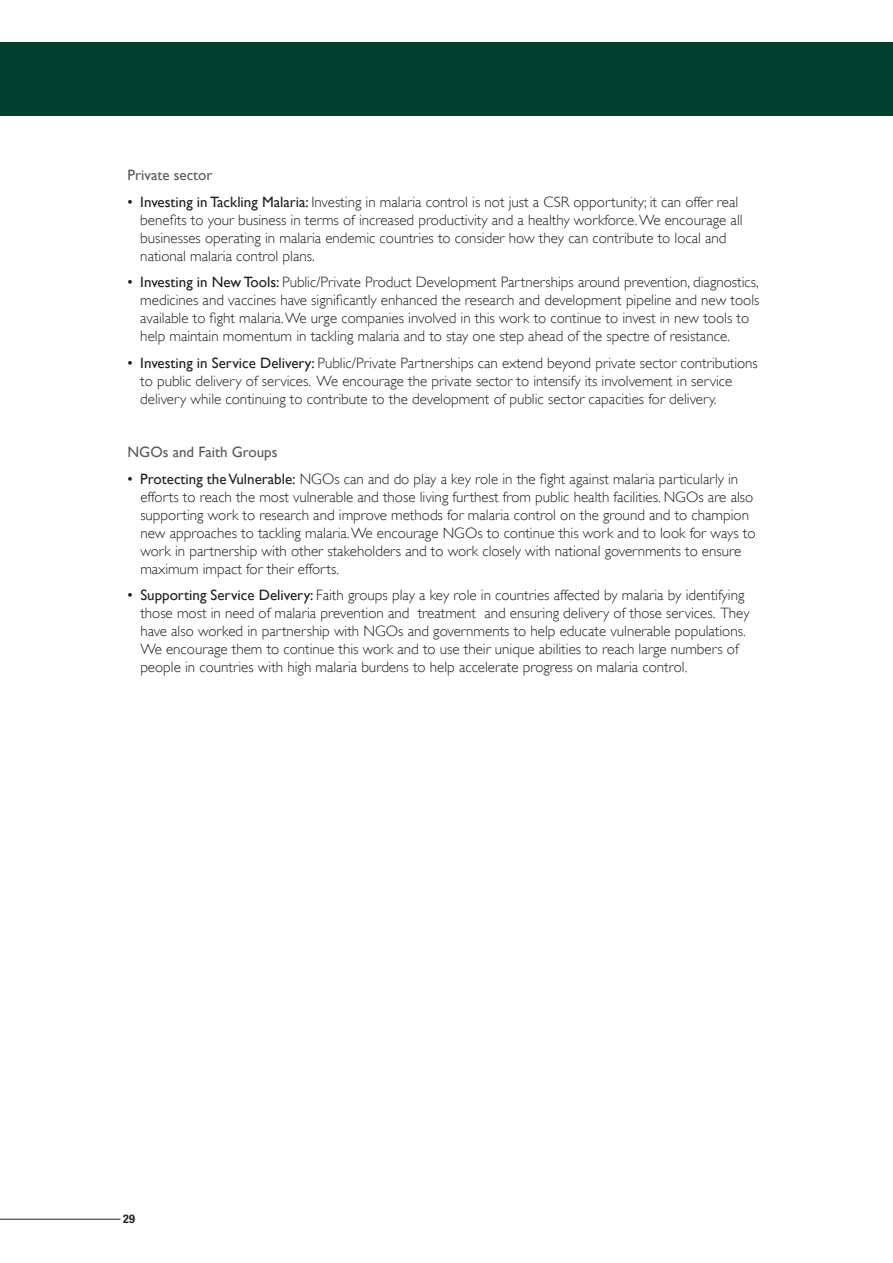
<style>
.page{position:relative;width:893px;height:1263px;background:#fff}
.page>*{position:absolute;margin:0;border:0;box-sizing:border-box;transform-origin:0 0}
.t1{font:300 15px/18px "Gill Sans";color:#231f20}
.t2{font:15px "Gill Sans";color:#58595b}
.t3{font:700 condensed 12px "Helvetica Neue";color:#231f20}
.s1{font-weight:400}
</style>
<div class="page">
<hr style="left:0;top:1219px;width:120px;height:1px;background:#231f20">
<div style="left:0;top:43px;width:893px;height:73px;background:#003f2c"></div>
<p class="t2" style="left:128px;top:167px;width:86px">Private sector</p>
<p class="t1" style="left:140px;top:193px;width:604px;text-indent:-13px"><span class="s1">• Investing in Tackling Malaria:</span> Investing in malaria control is not just a CSR opportunity; it can offer real benefits to your business in terms of increased productivity and a healthy workforce. We encourage all businesses operating in malaria endemic countries to consider how they can contribute to local and national malaria control plans.</p>
<p class="t1" style="left:140px;top:274px;width:621px;text-indent:-13px"><span class="s1">• Investing in New Tools:</span> Public/Private Product Development Partnerships around prevention, diagnostics, medicines and vaccines have significantly enhanced the research and development pipeline and new tools available to fight malaria. We urge companies involved in this work to continue to invest in new tools to help maintain momentum in tackling malaria and to stay one step ahead of the spectre of resistance.</p>
<p class="t1" style="left:140px;top:354px;width:619px;text-indent:-13px"><span class="s1">• Investing in Service Delivery:</span> Public/Private Partnerships can extend beyond private sector contributions to public delivery of services. We encourage the private sector to intensify its involvement in service delivery while continuing to contribute to the development of public sector capacities for delivery.</p>
<p class="t2" style="left:128px;top:443px;width:151px">NGOs and Faith Groups</p>
<p class="t1" style="left:140px;top:470px;width:617px;text-indent:-13px"><span class="s1">• Protecting the Vulnerable:</span> NGOs can and do play a key role in the fight against malaria particularly in efforts to reach the most vulnerable and those living furthest from public health facilities. NGOs are also supporting work to research and improve methods for malaria control on the ground and to champion new approaches to tackling malaria. We encourage NGOs to continue this work and to look for ways to work in partnership with other stakeholders and to work closely with national governments to ensure maximum impact for their efforts.</p>
<p class="t1" style="left:140px;top:586px;width:611px;text-indent:-13px"><span class="s1">• Supporting Service Delivery:</span> Faith groups play a key role in countries affected by malaria by identifying those most in need of malaria prevention and treatment and ensuring delivery of those services. They have also worked in partnership with NGOs and governments to help educate vulnerable populations.<br>We encourage them to continue this work and to use their unique abilities to reach large numbers of people in countries with high malaria burdens to help accelerate progress on malaria control.</p>
<p class="t3" style="left:123px;top:1214px;width:13px">29</p>
</div>
